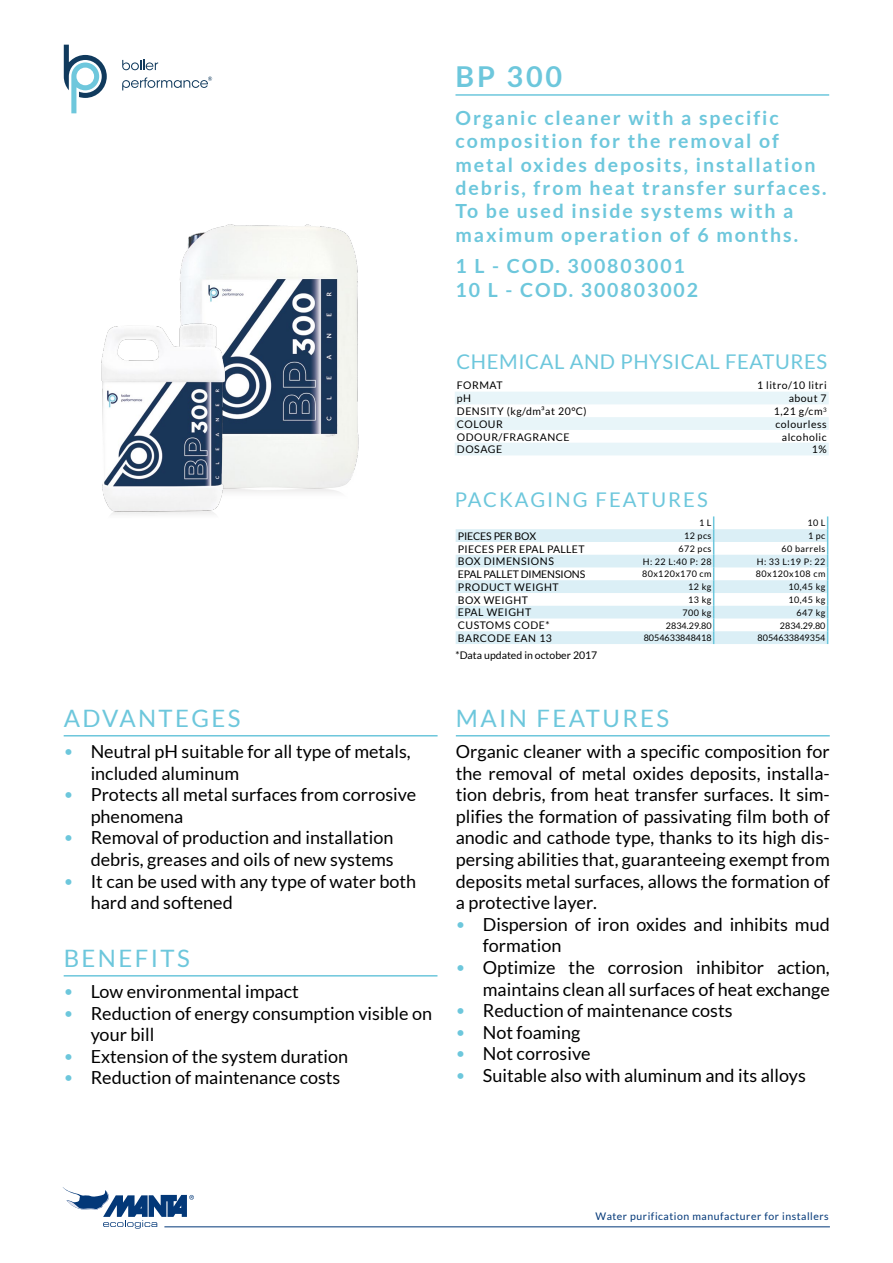
<style>
.page{position:relative;width:893px;height:1263px;background:#fff}
.page>*{position:absolute;margin:0;border:0;box-sizing:border-box;transform-origin:0 0}
.t1{font:700 28.8px "Lato";color:#6dc7dc}
.t2{font:24px "Lato";letter-spacing:.1em;color:#6dc7dc}
.t3{font:20.25px "Lato";letter-spacing:.03em;color:#6dc7dc}
.t4{font:20.25px "Lato";letter-spacing:.1em;color:#6dc7dc}
.t5{font:700 19.5px/23.4px "Lato";letter-spacing:.1em;color:#6dc7dc}
.t6{font:18px/21.6px "Lato";color:#000}
.t7{font:10.5px "Lato";letter-spacing:.05em;color:#000}
.t8{font:10.5px "Lato";letter-spacing:.05em;color:#033878}
.t9{font:10.5px "Lato";letter-spacing:-.01em;color:#000}
.t10{font:10.5px "Lato";color:#000}
.t11{font:10.5px "Lato";letter-spacing:.03em;color:#000}
.t12{font:9px "Lato";letter-spacing:.05em;color:#000}
.t13{font:9px "Lato";color:#000}
.s1{font-family:"DIN Pro";color:#6dc7dc}
</style>
<div class="page">
<svg style="left:63px;top:1187px;width:131px;height:41px"></svg>
<hr style="left:164px;top:1226px;width:666px;height:1px;background:#033878">
<hr style="left:456px;top:735px;width:374px;height:1px;background:#6dc7dc">
<hr style="left:64px;top:735px;width:374px;height:1px;background:#6dc7dc">
<hr style="left:64px;top:975px;width:373px;height:1px;background:#6dc7dc">
<img style="left:180px;top:224px;width:179px;height:269px">
<img style="left:101px;top:294px;width:161px;height:221px">
<hr style="left:455px;top:94px;width:374px;height:2px;background:#6dc7dc">
<svg style="left:122px;top:60px;width:36px;height:10px"></svg>
<svg style="left:64px;top:45px;width:43px;height:68px"></svg>
<svg style="left:122px;top:77px;width:90px;height:13px"></svg>
<svg style="left:455px;top:392px;width:374px;height:63px"></svg>
<svg style="left:456px;top:516px;width:372px;height:128px"></svg>
<h2 class="t2" style="left:64px;top:704px;width:178px">ADVANTEGES</h2>
<p class="t6" style="left:91px;top:740px;width:321px;text-indent:-27px"><span class="s1">•</span> Neutral pH suitable for all type of metals, included aluminum</p>
<p class="t6" style="left:91px;top:784px;width:327px;text-indent:-27px"><span class="s1">•</span> Protects all metal surfaces from corrosive phenomena</p>
<p class="t6" style="left:64px;top:827px;width:332px;text-align:right"><span class="s1">•</span> Removal of production and installation debris, greases and oils of new systems</p>
<p class="t6" style="left:91px;top:870px;width:327px;text-indent:-27px"><span class="s1">•</span> It can be used with any type of water both hard and softened</p>
<h2 class="t2" style="left:64px;top:944px;width:128px">BENEFITS</h2>
<p class="t6" style="left:64px;top:981px;width:237px"><span class="s1">•</span> Low environmental impact</p>
<p class="t6" style="left:91px;top:1002px;width:343px;text-indent:-27px"><span class="s1">•</span> Reduction of energy consumption visible on your bill</p>
<p class="t6" style="left:64px;top:1045px;width:286px"><span class="s1">•</span> Extension of the system duration</p>
<p class="t6" style="left:64px;top:1067px;width:278px"><span class="s1">•</span> Reduction of maintenance costs</p>
<h1 class="t1" style="left:455px;top:60px;width:108px">BP 300</h1>
<p class="t5" style="left:455px;top:106px;width:373px">Organic cleaner with a specific composition for the removal of metal oxides deposits, installation debris, from heat transfer surfaces.<br>To be used inside systems with a maximum operation of 6 months.</p>
<p class="t5" style="left:455px;top:254px;width:244px">1 L - COD. 300803001<br>10 L - COD. 300803002</p>
<p class="t3" style="left:456px;top:351px;width:372px">CHEMICAL AND PHYSICAL FEATURES</p>
<p class="t7" style="left:457px;top:380px;width:48px">FORMAT</p>
<p class="t7" style="left:757px;top:380px;width:71px">1 litro/10 litri</p>
<p class="t7" style="left:457px;top:393px;width:16px">pH</p>
<p class="t7" style="left:789px;top:393px;width:40px">about 7</p>
<p class="t7" style="left:457px;top:405px;width:131px">DENSITY (kg/dm³at 20°C)</p>
<p class="t7" style="left:774px;top:405px;width:54px">1,21 g/cm<sup>3</sup></p>
<p class="t7" style="left:457px;top:418px;width:47px">COLOUR</p>
<p class="t7" style="left:775px;top:418px;width:53px">colourless</p>
<p class="t7" style="left:457px;top:431px;width:114px">ODOUR/FRAGRANCE</p>
<p class="t7" style="left:782px;top:431px;width:46px">alcoholic</p>
<p class="t7" style="left:457px;top:444px;width:47px">DOSAGE</p>
<p class="t7" style="left:812px;top:444px;width:16px">1%</p>
<p class="t4" style="left:455px;top:488px;width:254px">PACKAGING FEATURES</p>
<p class="t12" style="left:699px;top:518px;width:14px">1 L</p>
<p class="t12" style="left:807px;top:518px;width:20px">10 L</p>
<p class="t9" style="left:458px;top:530px;width:80px">PIECES PER BOX</p>
<p class="t12" style="left:684px;top:531px;width:29px">12 pcs</p>
<p class="t12" style="left:808px;top:531px;width:19px">1 pc</p>
<p class="t11" style="left:458px;top:543px;width:128px">PIECES PER EPAL PALLET</p>
<p class="t12" style="left:678px;top:544px;width:35px">672 pcs</p>
<p class="t12" style="left:781px;top:544px;width:46px">60 barrels</p>
<p class="t7" style="left:458px;top:556px;width:98px">BOX DIMENSIONS</p>
<p class="t12" style="left:643px;top:556px;width:70px">H: 22 L:40 P: 28</p>
<p class="t12" style="left:757px;top:556px;width:70px">H: 33 L:19 P: 22</p>
<p class="t9" style="left:458px;top:568px;width:129px">EPAL PALLET DIMENSIONS</p>
<p class="t12" style="left:642px;top:569px;width:71px">80x120x170 cm</p>
<p class="t12" style="left:756px;top:569px;width:71px">80x120x108 cm</p>
<p class="t7" style="left:458px;top:581px;width:102px">PRODUCT WEIGHT</p>
<p class="t12" style="left:688px;top:582px;width:25px">12 kg</p>
<p class="t12" style="left:788px;top:582px;width:38px">10,45 kg</p>
<p class="t7" style="left:458px;top:594px;width:72px">BOX WEIGHT</p>
<p class="t12" style="left:688px;top:595px;width:25px">13 kg</p>
<p class="t12" style="left:788px;top:595px;width:38px">10,45 kg</p>
<p class="t7" style="left:458px;top:607px;width:75px">EPAL WEIGHT</p>
<p class="t12" style="left:683px;top:607px;width:30px">700 kg</p>
<p class="t12" style="left:796px;top:607px;width:30px">647 kg</p>
<p class="t7" style="left:458px;top:619px;width:93px">CUSTOMS CODE*</p>
<p class="t12" style="left:666px;top:620px;width:47px">2834.29.80</p>
<p class="t12" style="left:780px;top:620px;width:47px">2834.29.80</p>
<p class="t7" style="left:458px;top:632px;width:96px">BARCODE EAN 13</p>
<p class="t13" style="left:644px;top:633px;width:69px">8054633848418</p>
<p class="t13" style="left:758px;top:633px;width:69px">8054633849354</p>
<p class="t10" style="left:455px;top:650px;width:143px">*Data updated in october 2017</p>
<h2 class="t2" style="left:456px;top:704px;width:215px">MAIN FEATURES</h2>
<p class="t6" style="left:456px;top:740px;width:375px;text-align:justify">Organic cleaner with a specific composition for the removal of metal oxides deposits, installa&shy;tion debris, from heat transfer surfaces. It sim&shy;plifies the formation of passivating film both of anodic and cathode type, thanks to its high dis&shy;persing abilities that, guaranteeing exempt from deposits metal surfaces, allows the formation of a protective layer.</p>
<p class="t6" style="left:483px;top:913px;width:348px;text-indent:-27px"><span class="s1">•</span> Dispersion of iron oxides and inhibits mud formation</p>
<p class="t6" style="left:456px;top:956px;width:375px;text-align:right"><span class="s1">•</span> Optimize the corrosion inhibitor action, maintains clean all surfaces of heat exchange</p>
<p class="t6" style="left:456px;top:1000px;width:278px"><span class="s1">•</span> Reduction of maintenance costs</p>
<p class="t6" style="left:456px;top:1021px;width:126px"><span class="s1">•</span> Not foaming</p>
<p class="t6" style="left:456px;top:1043px;width:136px"><span class="s1">•</span> Not corrosive</p>
<p class="t6" style="left:456px;top:1064px;width:352px"><span class="s1">•</span> Suitable also with aluminum and its alloys</p>
<p class="t8" style="left:595px;top:1211px;width:235px">Water purification manufacturer for installers</p>
</div>
